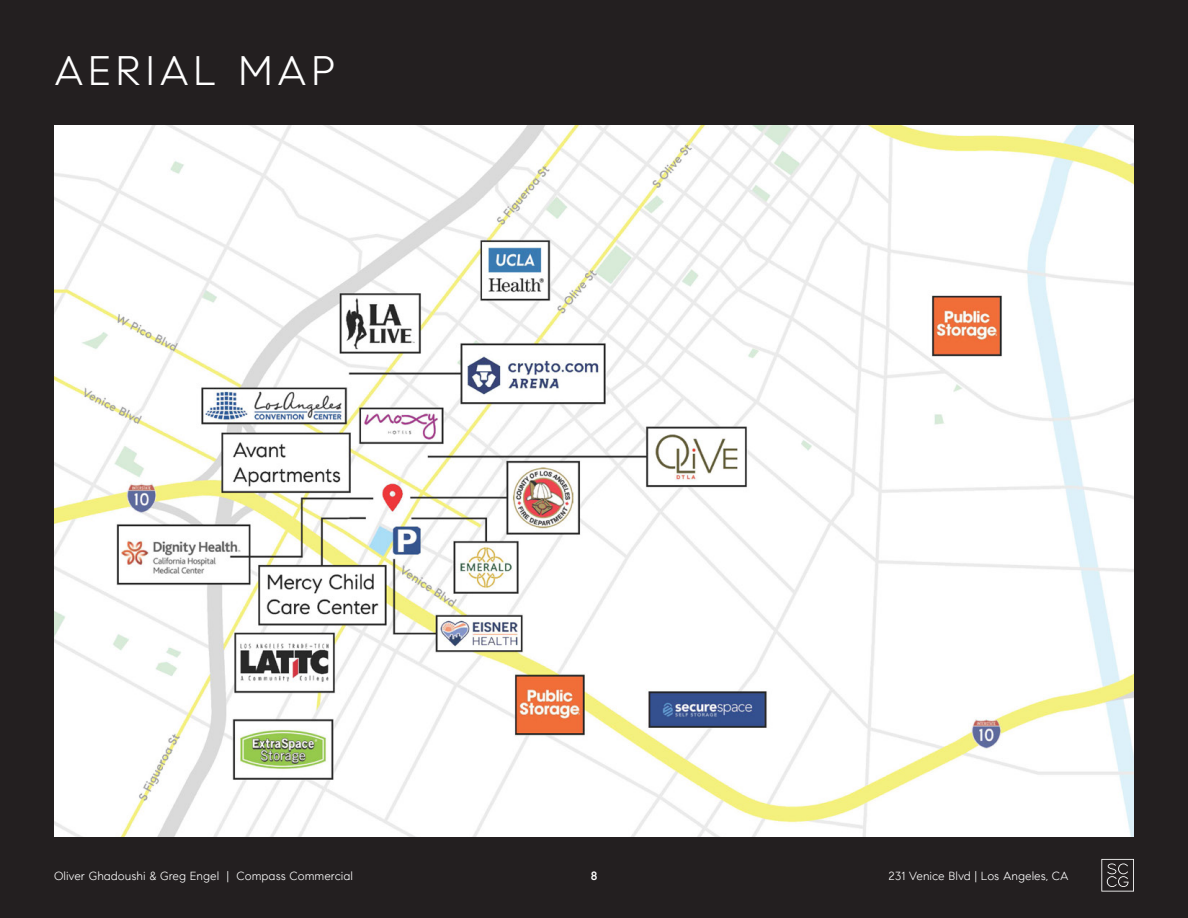
<style>
.page{position:relative;width:1188px;height:918px;background:#231f20}
.page>*{position:absolute;margin:0;border:0;box-sizing:border-box;transform-origin:0 0}
.t1{font:300 42px "Compass Sans";letter-spacing:.1em;color:#fff}
.t2{font:300 12px "Compass Sans";color:#fff}
.t3{font:500 12px "Compass Sans";color:#fff}
</style>
<div class="page">
<svg style="left:1101px;top:859px;width:33px;height:33px"></svg>
<img style="left:54px;top:125px;width:1080px;height:712px">
<p class="t1" style="left:54px;top:46px;width:283px">AERIAL MAP</p>
<p class="t2" style="left:54px;top:868px;width:301px">Oliver Ghadoushi &amp; Greg Engel | Compass Commercial</p>
<p class="t3" style="left:591px;top:868px;width:8px">8</p>
<p class="t2" style="left:889px;top:868px;width:182px">231 Venice Blvd | Los Angeles, CA</p>
</div>
